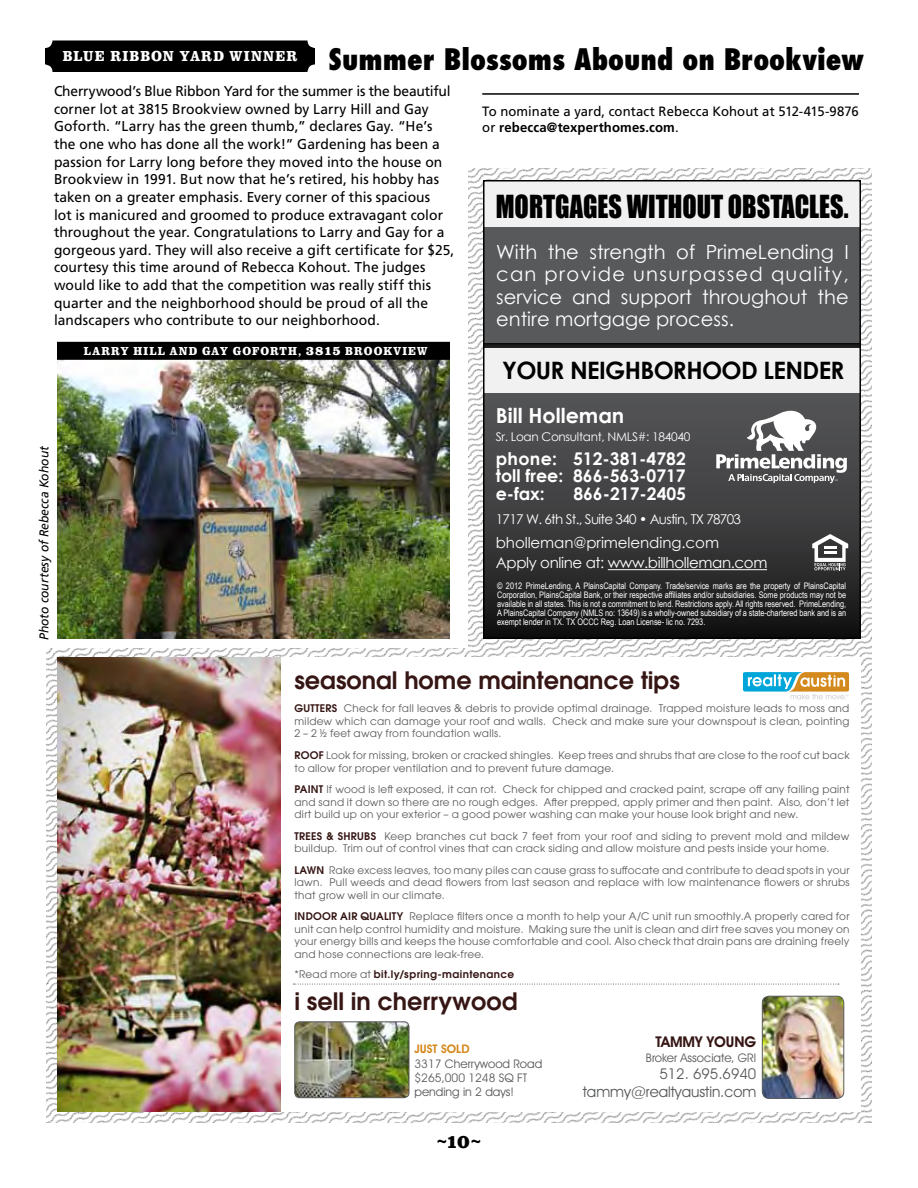
<style>
.page{position:relative;width:918px;height:1188px;background:#fff}
.page>*{position:absolute;margin:0;border:0;box-sizing:border-box;transform-origin:0 0}
.t1{font:29.1px "Impact";color:#000;scale:.9 1}
.t2{font:800 condensed 28.8px "Futura Std";color:#000}
.t3{font:700 24px "Century Gothic";letter-spacing:-.025em;color:#000}
.t4{font:600 23.85px "ITC Avant Garde Std";color:#351614}
.t5{font:700 20.7px "Century Gothic";color:#fff}
.t6{font:19.5px/22.5px "Century Gothic";color:#fff;text-align:justify}
.t7{font:700 19.5px "Clarendon LT Std";color:#000}
.t8{font:700 17.55px/17.5px "Century Gothic";color:#fff;text-align:justify}
.t9{font:15px/20.7px "Century Gothic";letter-spacing:-.025em;color:#fff}
.t10{font:15px "URW Clarendon TOT Bol Ext Nar";letter-spacing:.075em;color:#fff}
.t11{font:14.85px/17.9px "Avant Garde IT Cby BT";color:#58595b;text-align:right}
.t12{font:600 14.85px "Avant Garde IT Cby BT";color:#351614}
.t13{font:14.25px/17.7px "Frutiger LT Std";letter-spacing:.005em;color:#000}
.t14{font:13.5px/16.5px "Frutiger LT Std";letter-spacing:.005em;color:#000}
.t15{font:13.5px "Century Gothic";letter-spacing:-.05em;color:#fff}
.t16{font:italic 12.75px "Frutiger LT Std";color:#000;scale:.95 1}
.t17{font:12px/14.4px "Avant Garde IT Cby BT";color:#58595b}
.t18{font:12px "URW Clarendon TOT Bol Ext Nar";letter-spacing:.085em;color:#fff}
.t19{font:12px "Century Gothic";letter-spacing:-.025em;color:#fff}
.t20{font:600 12px "Avant Garde IT Cby BT";color:#d4891c}
.t21{font:10.5px/12.6px "ITC Avant Garde Std";letter-spacing:.025em;color:#58595b;text-align:justify}
.t22{font:600 10.5px "ITC Avant Garde Std";letter-spacing:.04em;color:#351614}
.t23{font:9px/9px "Arial Narrow";letter-spacing:-.005em;color:#fff;text-align:justify}
.s1{font-family:"URW Clarendon TOT";font-weight:700;font-stretch:expanded;font-size:13.2px}
.s2{font-weight:700}
.s3{font-weight:600;color:#351614}
.s4{font-weight:400;color:#58595b}
.s5{font-family:"Clarendon BT";font-weight:900}
</style>
<div class="page">
<img style="left:46px;top:168px;width:825px;height:954px">
<div style="left:22px;top:52px;width:446px;height:596px;background:#fff"></div>
<div style="left:57px;top:657px;width:804px;height:454px;background:#fff"></div>
<img style="left:57px;top:657px;width:224px;height:454px">
<img style="left:295px;top:1022px;width:114px;height:76px">
<div style="left:294px;top:1022px;width:115px;height:76px;border:1px solid #58595b;border-radius:5px"></div>
<svg style="left:293px;top:984px;width:546px;height:34px"></svg>
<img style="left:762px;top:996px;width:82px;height:101px">
<div style="left:762px;top:996px;width:82px;height:103px;border:1px solid #58595b;border-radius:7px"></div>
<svg style="left:743px;top:672px;width:106px;height:27px"></svg>
<div style="left:483px;top:180px;width:378px;height:47px;background:#f1f1f2"></div>
<div style="left:483px;top:227px;width:378px;height:158px;background:#58595b"></div>
<svg style="left:486px;top:344px;width:372px;height:292px;background:#373738"></svg>
<svg style="left:812px;top:534px;width:36px;height:36px"></svg>
<hr style="left:608px;top:569px;width:159px;height:1px;background:#fff">
<svg style="left:716px;top:411px;width:131px;height:72px"></svg>
<div style="left:483px;top:348px;width:378px;height:45px;background:#f1f1f2"></div>
<div style="left:483px;top:180px;width:378px;height:459px;border:2px solid #000"></div>
<hr style="left:482px;top:93px;width:377px;height:2px;background:#000">
<div style="left:45px;top:40px;width:270px;height:32px;background:#000;border-radius:8px"></div>
<img style="left:57px;top:360px;width:393px;height:279px">
<div style="left:57px;top:342px;width:393px;height:18px;background:#000"></div>
<h3 class="t10" style="left:63px;top:47px;width:195px">BLUE RIBBON YARD WINN</h3>
<h2 class="t2" style="left:275px;top:42px;width:590px"><sup>ER</sup> Summer Blossoms Abound on Brookview</h2>
<p class="t13" style="left:54px;top:82px;width:402px">Cherrywood’s Blue Ribbon Yard for the summer is the beautiful corner lot at 3815 Brookview owned by Larry Hill and Gay Goforth. “Larry has the green thumb,” declares Gay. “He’s the one who has done all the work!” Gardening has been a passion for Larry long before they moved into the house on Brookview in 1991. But now that he’s retired, his hobby has taken on a greater emphasis. Every corner of this spacious<br>lot is manicured and groomed to produce extravagant color throughout the year. Congratulations to Larry and Gay for a gorgeous yard. They will also receive a gift certificate for $25, courtesy this time around of Rebecca Kohout. The judges would like to add that the competition was really stiff this quarter and the neighborhood should be proud of all the landscapers who contribute to our neighborhood.</p>
<p class="t18" style="left:84px;top:344px;width:345px">LARRY HILL AND GAY GOFORTH, <span class="s1">3815</span> BROOKVIEW</p>
<p class="t16" style="left:37px;top:640px;width:206px;rotate:-90deg">Photo courtesy of Rebecca Kohout</p>
<p class="t14" style="left:482px;top:103px;width:378px">To nominate a yard, contact Rebecca Kohout at 512-415-9876 or <span class="s2">rebecca@texperthomes.com</span>.</p>
<h1 class="t1" style="left:496px;top:184px;width:394px">MORTGAGES WITHOUT OBSTACLES.</h1>
<h3 class="t6" style="left:496px;top:240px;width:354px">With the strength of PrimeLending I can provide unsurpassed quality, service and support throughout the entire mortgage process.</h3>
<h3 class="t3" style="left:502px;top:352px;width:344px">YOUR NEIGHBORHOOD LENDER</h3>
<h3 class="t5" style="left:496px;top:400px;width:130px">Bill Holleman</h3>
<p class="t19" style="left:496px;top:428px;width:196px">Sr. Loan Consultant, NMLS#: 184040</p>
<h3 class="t8" style="left:496px;top:449px;width:192px">phone: 512-381-4782 toll free: 866-563-0717 e-fax:</h3>
<h3 class="t8" style="left:573px;top:484px;width:114px">866-217-2405</h3>
<h3 class="t9" style="left:496px;top:532px;width:273px">bholleman@primelending.com<br>Apply online at: www.billholleman.com</h3>
<p class="t15" style="left:496px;top:509px;width:247px">1717 W. 6th St., Suite 340 • Austin, TX 78703</p>
<p class="t23" style="left:497px;top:581px;width:351px">© 2012 PrimeLending, A PlainsCapital Company. Trade/service marks are the property of PlainsCapital Corporation, PlainsCapital Bank, or their respective affiliates and/or subsidiaries. Some products may not be available in all states. This is not a commitment to lend. Restrictions apply. All rights reserved. PrimeLending, A PlainsCapital Company (NMLS no: 13649) is a wholly-owned subsidiary of a state-chartered bank and is an exempt lender in TX. TX OCCC Reg. Loan License- lic no. 7293.</p>
<h3 class="t4" style="left:294px;top:665px;width:387px">seasonal home maintenance tips</h3>
<p class="t21" style="left:294px;top:702px;width:556px"><span class="s3">GUTTERS</span> Check for fall leaves &amp; debris to provide optimal drainage. Trapped moisture leads to moss and mildew which can damage your roof and walls. Check and make sure your downspout is clean, pointing 2 – 2 ½ feet away from foundation walls.</p>
<p class="t21" style="left:294px;top:749px;width:557px"><span class="s3">ROOF</span> Look for missing, broken or cracked shingles. Keep trees and shrubs that are close to the roof cut back to allow for proper ventilation and to prevent future damage.</p>
<p class="t21" style="left:294px;top:783px;width:557px"><span class="s3">PAINT</span> If wood is left exposed, it can rot. Check for chipped and cracked paint, scrape off any failing paint and sand it down so there are no rough edges. After prepped, apply primer and then paint. Also, don’t let dirt build up on your exterior – a good power washing can make your house look bright and new.</p>
<p class="t21" style="left:294px;top:829px;width:556px"><span class="s3">TREES &amp; SHRUBS</span> Keep branches cut back 7 feet from your roof and siding to prevent mold and mildew buildup. Trim out of control vines that can crack siding and allow moisture and pests inside your home.</p>
<p class="t21" style="left:294px;top:863px;width:557px"><span class="s3">LAWN</span> Rake excess leaves, too many piles can cause grass to suffocate and contribute to dead spots in your lawn. Pull weeds and dead flowers from last season and replace with low maintenance flowers or shrubs that grow well in our climate.</p>
<p class="t21" style="left:294px;top:910px;width:557px"><span class="s3">INDOOR AIR QUALITY</span> Replace filters once a month to help your A/C unit run smoothly.A properly cared for unit can help control humidity and moisture. Making sure the unit is clean and dirt free saves you money on your energy bills and keeps the house comfortable and cool. Also check that drain pans are draining freely and hose connections are leak-free.</p>
<p class="t22" style="left:294px;top:967px;width:221px"><span class="s4">*Read more at</span> bit.ly/spring-maintenance</p>
<h3 class="t4" style="left:294px;top:986px;width:225px">i sell in cherrywood</h3>
<p class="t20" style="left:415px;top:1042px;width:57px">JUST SOLD</p>
<p class="t17" style="left:415px;top:1056px;width:129px">3317 Cherrywood Road $265,000 1248 SQ FT pending in 2 days!</p>
<h3 class="t7" style="left:436px;top:1128px;width:47px">~<span class="s5">10</span>~</h3>
<h3 class="t12" style="left:655px;top:1033px;width:102px">TAMMY YOUNG</h3>
<p class="t17" style="left:646px;top:1050px;width:112px">Broker Associate, GRI</p>
<h3 class="t11" style="left:583px;top:1065px;width:175px">512. 695.6940 tammy@realtyaustin.com</h3>
</div>
